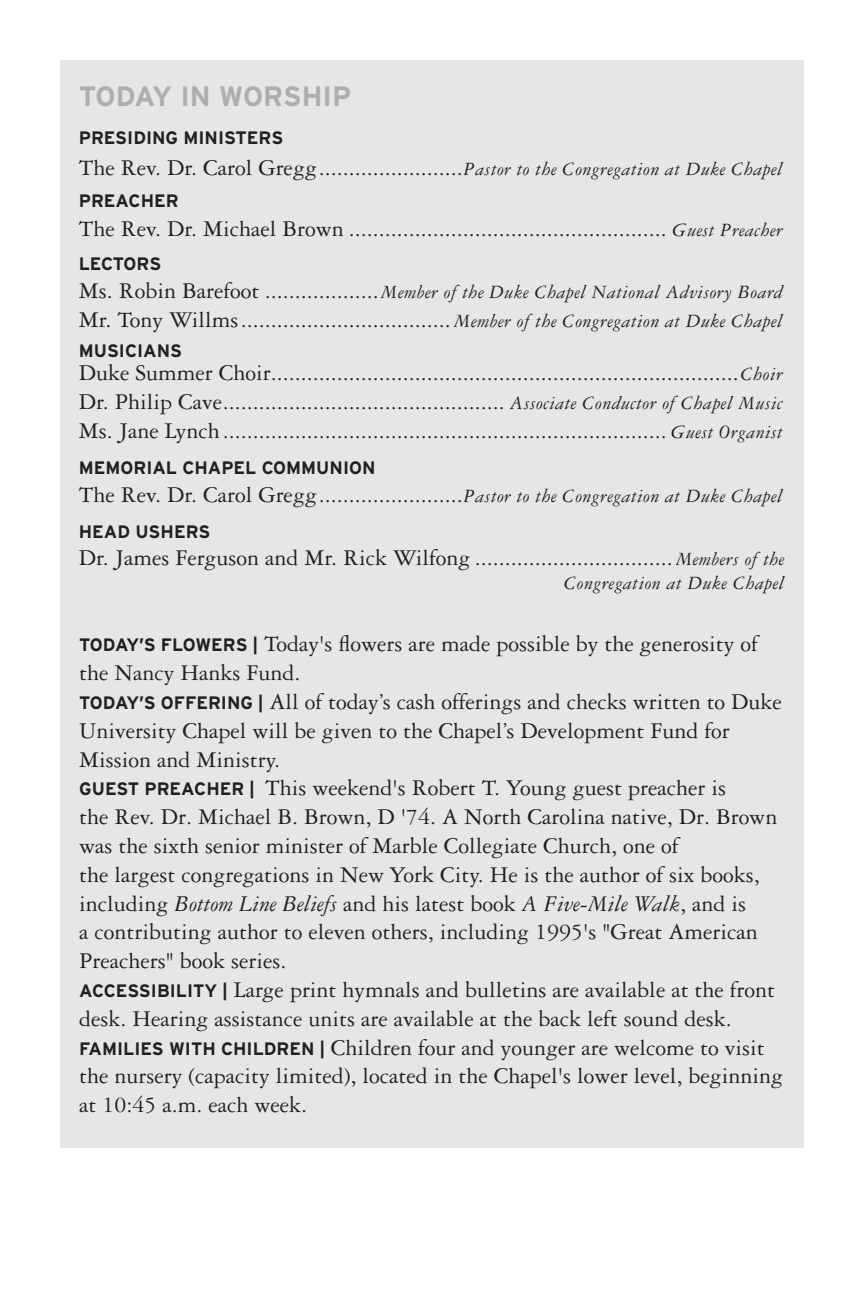
<style>
.page{position:relative;width:864px;height:1296px;background:#fff}
.page>*{position:absolute;margin:0;border:0;box-sizing:border-box;transform-origin:0 0}
.Header_1{font:700 28px "Interstate";color:#acaeaf}
.Announcement{font:24px/28.8px "Garamond 3 LT Std";color:#231f20}
.Tabbed_Leader{font:24px "Garamond 3 LT Std";color:#231f20}
.Tabbed_Leader-2{font:italic 20px "Garamond 3 LT Std";letter-spacing:.025em;color:#231f20}
.Tabbed_Leader-3{font:700 18px "Interstate";color:#231f20}
.s1{font-style:italic;font-size:20px}
.s2{font-style:normal;font-size:24px}
.s3{font-family:"Interstate";font-weight:700;font-size:18px}
.s4{font-style:italic}
</style>
<div class="page">
<div style="left:60px;top:60px;width:744px;height:1087px;background:#e6e6e7"></div>
<p class="Header_1" style="left:79px;top:80px;width:274px">TODAY IN WORSHIP</p>
<p class="Tabbed_Leader-3" style="left:79px;top:128px;width:206px">PRESIDING MINISTERS</p>
<p class="Tabbed_Leader" style="left:79px;top:155px;width:706px">The Rev. Dr. Carol Gregg........................<span class="s1">Pastor to the Congregation at Duke Chapel</span></p>
<p class="Tabbed_Leader-3" style="left:79px;top:190px;width:101px">PREACHER</p>
<p class="Tabbed_Leader" style="left:79px;top:215px;width:706px">The Rev. Dr. Michael Brown ..................................................... <span class="s1">Guest Preacher</span></p>
<p class="Tabbed_Leader-3" style="left:79px;top:253px;width:84px">LECTORS</p>
<p class="Tabbed_Leader-2" style="left:79px;top:282px;width:706px"><span class="s2">Ms. Robin Barefoot ...................</span>Member of the Duke Chapel National Advisory Board</p>
<p class="Tabbed_Leader" style="left:79px;top:307px;width:706px">Mr. Tony Willms................................... <span class="s1">Member of the Congregation at Duke Chapel</span></p>
<p class="Tabbed_Leader-3" style="left:79px;top:341px;width:105px">MUSICIANS</p>
<p class="Tabbed_Leader" style="left:79px;top:360px;width:706px">Duke Summer Choir..............................................................................<span class="s1">Choir</span></p>
<p class="Tabbed_Leader" style="left:79px;top:389px;width:706px">Dr. Philip Cave............................................... <span class="s1">Associate Conductor of Chapel Music</span></p>
<p class="Tabbed_Leader" style="left:79px;top:417px;width:706px">Ms. Jane Lynch.......................................................................... <span class="s1">Guest Organist</span></p>
<p class="Tabbed_Leader-3" style="left:79px;top:457px;width:298px">MEMORIAL CHAPEL COMMUNION</p>
<p class="Tabbed_Leader" style="left:79px;top:482px;width:706px">The Rev. Dr. Carol Gregg........................<span class="s1">Pastor to the Congregation at Duke Chapel</span></p>
<p class="Tabbed_Leader-3" style="left:79px;top:522px;width:133px">HEAD USHERS</p>
<p class="Tabbed_Leader" style="left:79px;top:545px;width:707px">Dr. James Ferguson and Mr. Rick Wilfong ................................. <span class="s1">Members of the</span></p>
<p class="Tabbed_Leader-2" style="left:564px;top:573px;width:222px">Congregation at Duke Chapel</p>
<p class="Announcement" style="left:79px;top:630px;width:705px"><span class="s3">TODAY’S FLOWERS |</span> Today's flowers are made possible by the generosity of the Nancy Hanks Fund.<br><span class="s3">TODAY’S OFFERING |</span> All of today’s cash offerings and checks written to Duke University Chapel will be given to the Chapel’s Development Fund for Mission and Ministry.<br><span class="s3">GUEST PREACHER |</span> This weekend's Robert T. Young guest preacher is<br>the Rev. Dr. Michael B. Brown, D '74. A North Carolina native, Dr. Brown was the sixth senior minister of Marble Collegiate Church, one of<br>the largest congregations in New York City. He is the author of six books, including <span class="s4">Bottom Line Beliefs</span> and his latest book <span class="s4">A Five-Mile Walk</span>, and is<br>a contributing author to eleven others, including 1995's "Great American Preachers" book series.<br><span class="s3">ACCESSIBILITY |</span> Large print hymnals and bulletins are available at the front desk. Hearing assistance units are available at the back left sound desk.<br><span class="s3">FAMILIES WITH CHILDREN |</span> Children four and younger are welcome to visit the nursery (capacity limited), located in the Chapel's lower level, beginning at 10:45 a.m. each week.</p>
</div>
